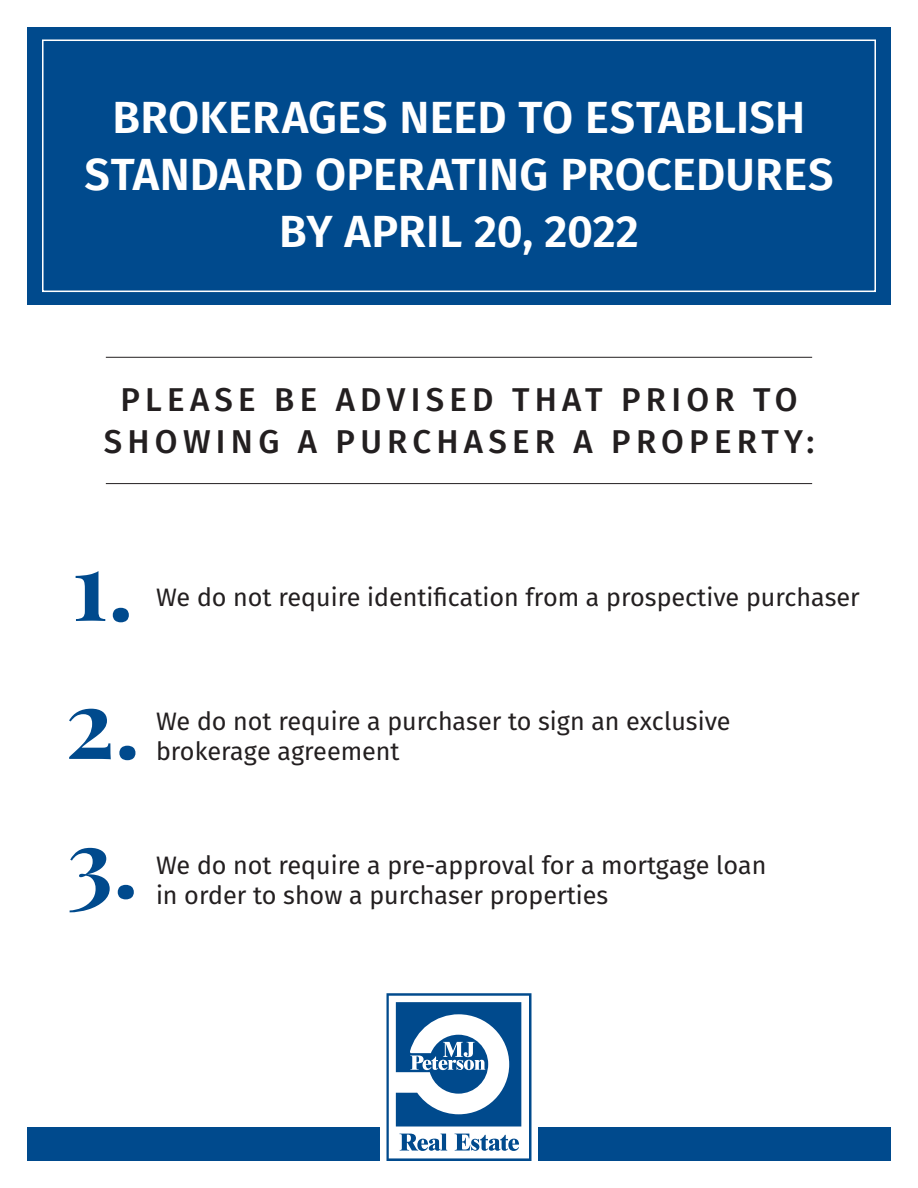
<style>
.page{position:relative;width:918px;height:1188px;background:#fff}
.page>*{position:absolute;margin:0;border:0;box-sizing:border-box;transform-origin:0 0}
.t1{font:700 94.65px "Playfair Display";color:#004a8d}
.t2{font:600 45px/57px "Fira Sans";letter-spacing:.005em;color:#fff;text-align:center}
.t3{font:500 33px/42px "Fira Sans";letter-spacing:.16em;color:#231f20;text-align:center}
.t4{font:25.2px/30px "Fira Sans";color:#231f20}
</style>
<div class="page">
<div style="left:27px;top:27px;width:864px;height:278px;background:#004a8d"></div>
<div style="left:42px;top:39px;width:834px;height:253px;border:2px solid #fff"></div>
<div style="left:27px;top:1128px;width:352px;height:33px;background:#004a8d"></div>
<hr style="left:106px;top:357px;width:706px;height:1px;background:#231f20">
<hr style="left:106px;top:483px;width:706px;height:1px;background:#231f20">
<svg style="left:395px;top:1002px;width:127px;height:149px"></svg>
<div style="left:386px;top:993px;width:146px;height:168px;border:2px solid #004a8d"></div>
<div style="left:539px;top:1128px;width:352px;height:33px;background:#004a8d"></div>
<p class="t2" style="left:84px;top:86px;width:751px">BROKERAGES NEED TO ESTABLISH<br>STANDARD OPERATING PROCEDURES<br>BY APRIL 20, 2022</p>
<p class="t3" style="left:104px;top:377px;width:712px">PLEASE BE ADVISED THAT PRIOR TO<br>SHOWING A PURCHASER A PROPERTY:</p>
<p class="t1" style="left:72px;top:511px;width:63px">1.</p>
<p class="t4" style="left:156px;top:581px;width:705px">We do not require identification from a prospective purchaser</p>
<p class="t1" style="left:65px;top:649px;width:77px">2.</p>
<p class="t4" style="left:156px;top:705px;width:576px">We do not require a purchaser to sign an exclusive brokerage agreement</p>
<p class="t1" style="left:67px;top:788px;width:73px">3.</p>
<p class="t4" style="left:156px;top:849px;width:612px">We do not require a pre-approval for a mortgage loan in order to show a purchaser properties</p>
</div>
